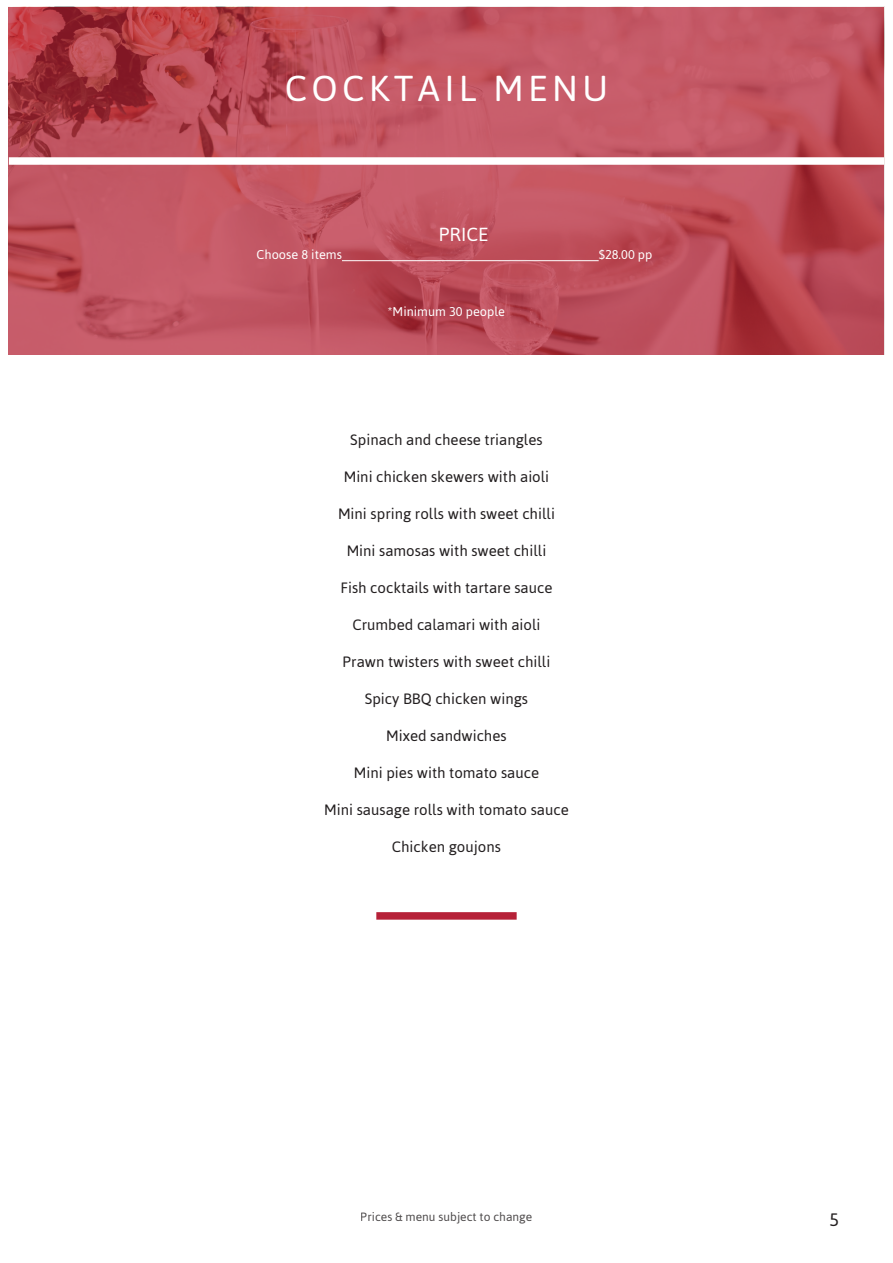
<style>
.page{position:relative;width:893px;height:1263px;background:#fff}
.page>*{position:absolute;margin:0;border:0;box-sizing:border-box;transform-origin:0 0}
.t1{font:36px "Asap";letter-spacing:.12em;color:#fff}
.t2{font:18.9px "Asap";color:#fff}
.t3{font:18px "Asap";color:#231f20}
.t4{font:15px "Asap";color:#231f20}
.t5{font:12.75px "Asap";color:#fff}
.t6{font:12px "Asap";color:#231f20}
</style>
<div class="page">
<img style="left:9px;top:7px;width:875px;height:347px">
<div style="left:9px;top:157px;width:875px;height:8px;background:#fff"></div>
<hr style="left:342px;top:260px;width:257px;height:1px;background:#fff">
<div style="left:376px;top:912px;width:141px;height:8px;background:#b62138"></div>
<h1 class="t1" style="left:285px;top:67px;width:325px">COCKTAIL MENU</h1>
<p class="t2" style="left:439px;top:224px;width:51px">PRICE</p>
<p class="t5" style="left:257px;top:247px;width:87px">Choose 8 items</p>
<p class="t5" style="left:599px;top:247px;width:55px">$28.00 pp</p>
<p class="t5" style="left:388px;top:304px;width:119px">*Minimum 30 people</p>
<p class="t4" style="left:350px;top:431px;width:194px">Spinach and cheese triangles</p>
<p class="t4" style="left:344px;top:468px;width:207px">Mini chicken skewers with aioli</p>
<p class="t4" style="left:338px;top:505px;width:218px">Mini spring rolls with sweet chilli</p>
<p class="t4" style="left:347px;top:542px;width:201px">Mini samosas with sweet chilli</p>
<p class="t4" style="left:340px;top:579px;width:213px">Fish cocktails with tartare sauce</p>
<p class="t4" style="left:352px;top:616px;width:190px">Crumbed calamari with aioli</p>
<p class="t4" style="left:343px;top:653px;width:209px">Prawn twisters with sweet chilli</p>
<p class="t4" style="left:365px;top:690px;width:165px">Spicy BBQ chicken wings</p>
<p class="t4" style="left:386px;top:727px;width:122px">Mixed sandwiches</p>
<p class="t4" style="left:354px;top:764px;width:187px">Mini pies with tomato sauce</p>
<p class="t4" style="left:324px;top:801px;width:246px">Mini sausage rolls with tomato sauce</p>
<p class="t4" style="left:392px;top:838px;width:111px">Chicken goujons</p>
<p class="t6" style="left:361px;top:1210px;width:173px">Prices &amp; menu subject to change</p>
<p class="t3" style="left:829px;top:1209px;width:11px">5</p>
</div>
